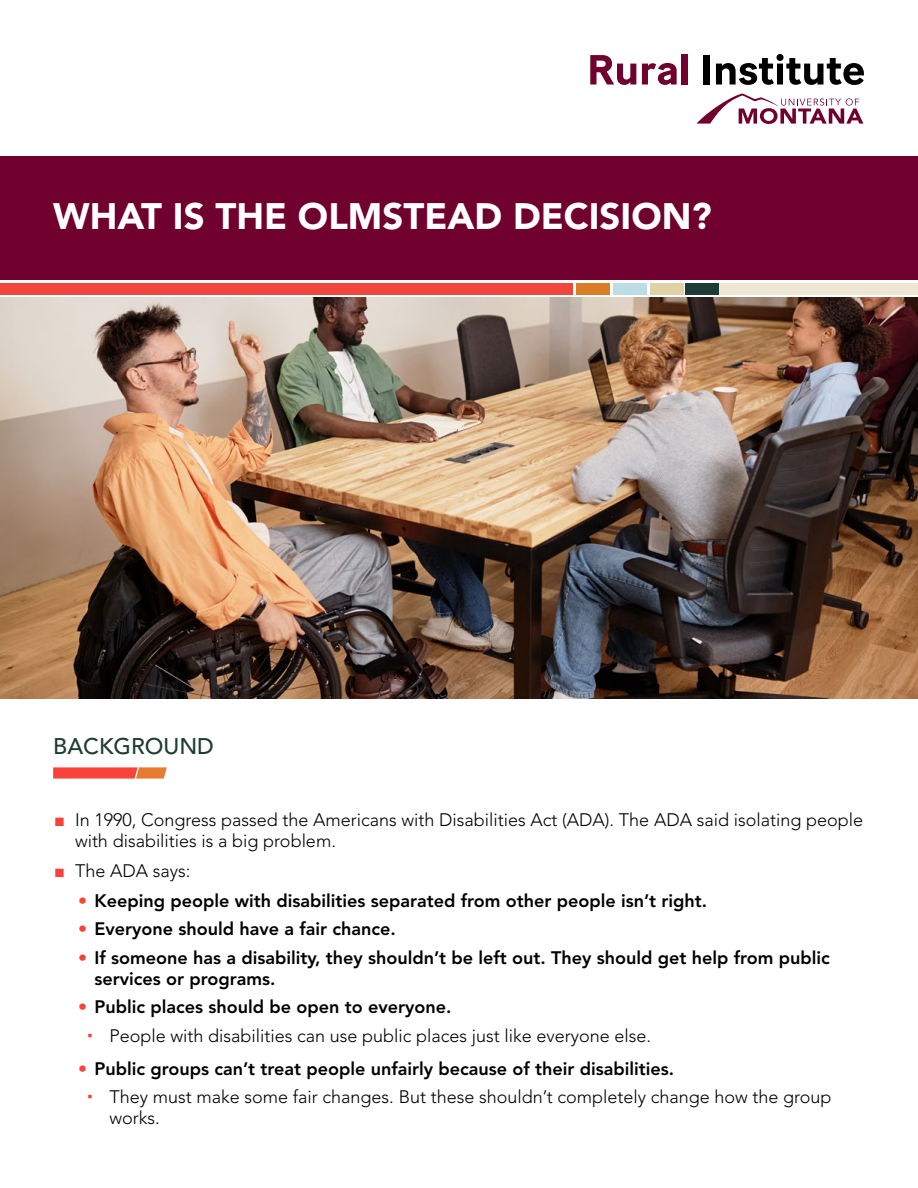
<style>
.page{position:relative;width:918px;height:1188px;background:#fff}
.page>*{position:absolute;margin:0;border:0;box-sizing:border-box;transform-origin:0 0}
.t1{font:900 36.6px "Avenir LT Std";color:#fff}
.t2{font:500 22.5px "Avenir LT Std";color:#1d3c34}
.t3{font:800 18px/21px "Avenir LT Std";color:#000}
.t4{font:300 18px/21px "Avenir LT Std";color:#000}
.s1{font-family:"Arial";font-weight:400;color:#f9423a}
.s2{color:#f9423a}
</style>
<div class="page">
<div style="left:0;top:283px;width:572px;height:11px;background:#ef463d"></div>
<div style="left:576px;top:283px;width:33px;height:11px;background:#db7c27"></div>
<div style="left:613px;top:283px;width:33px;height:11px;background:#bcdde6"></div>
<div style="left:650px;top:283px;width:33px;height:11px;background:#e1d1a6"></div>
<div style="left:685px;top:283px;width:33px;height:11px;background:#1e3c35"></div>
<div style="left:720px;top:283px;width:198px;height:11px;background:#eee7d3"></div>
<div style="left:0;top:157px;width:918px;height:123px;background:#70002e"></div>
<img style="left:0;top:298px;width:918px;height:400px">
<svg style="left:53px;top:767px;width:114px;height:12px"></svg>
<svg style="left:590px;top:55px;width:46px;height:30px"></svg>
<svg style="left:642px;top:63px;width:35px;height:22px"></svg>
<div style="left:682px;top:54px;width:6px;height:31px;background:#70002e"></div>
<div style="left:704px;top:55px;width:6px;height:30px;background:#000"></div>
<svg style="left:716px;top:54px;width:148px;height:31px"></svg>
<svg style="left:697px;top:94px;width:166px;height:30px"></svg>
<h1 class="t1" style="left:53px;top:194px;width:660px">WHAT IS THE OLMSTEAD DECISION?</h1>
<h2 class="t2" style="left:53px;top:733px;width:162px">BACKGROUND</h2>
<p class="t4" style="left:75px;top:809px;width:790px;text-indent:-21px"><span class="s1">■</span> In 1990, Congress passed the Americans with Disabilities Act (ADA). The ADA said isolating people with disabilities is a big problem.</p>
<p class="t4" style="left:54px;top:860px;width:138px"><span class="s1">■</span> The ADA says:</p>
<p class="t3" style="left:78px;top:890px;width:631px"><span class="s2">•</span> Keeping people with disabilities separated from other people isn’t right.</p>
<p class="t3" style="left:78px;top:919px;width:319px"><span class="s2">•</span> Everyone should have a fair chance.</p>
<p class="t3" style="left:95px;top:947px;width:737px;text-indent:-16px"><span class="s2">•</span> If someone has a disability, they shouldn’t be left out. They should get help from public services or programs.</p>
<p class="t3" style="left:78px;top:997px;width:375px"><span class="s2">•</span> Public places should be open to everyone.</p>
<p class="t4" style="left:110px;top:1025px;width:543px">People with disabilities can use public places just like everyone else.</p>
<p class="t3" style="left:78px;top:1058px;width:598px"><span class="s2">•</span> Public groups can’t treat people unfairly because of their disabilities.</p>
<p class="t4" style="left:110px;top:1087px;width:724px">They must make some fair changes. But these shouldn’t completely change how the group works.</p>
</div>
